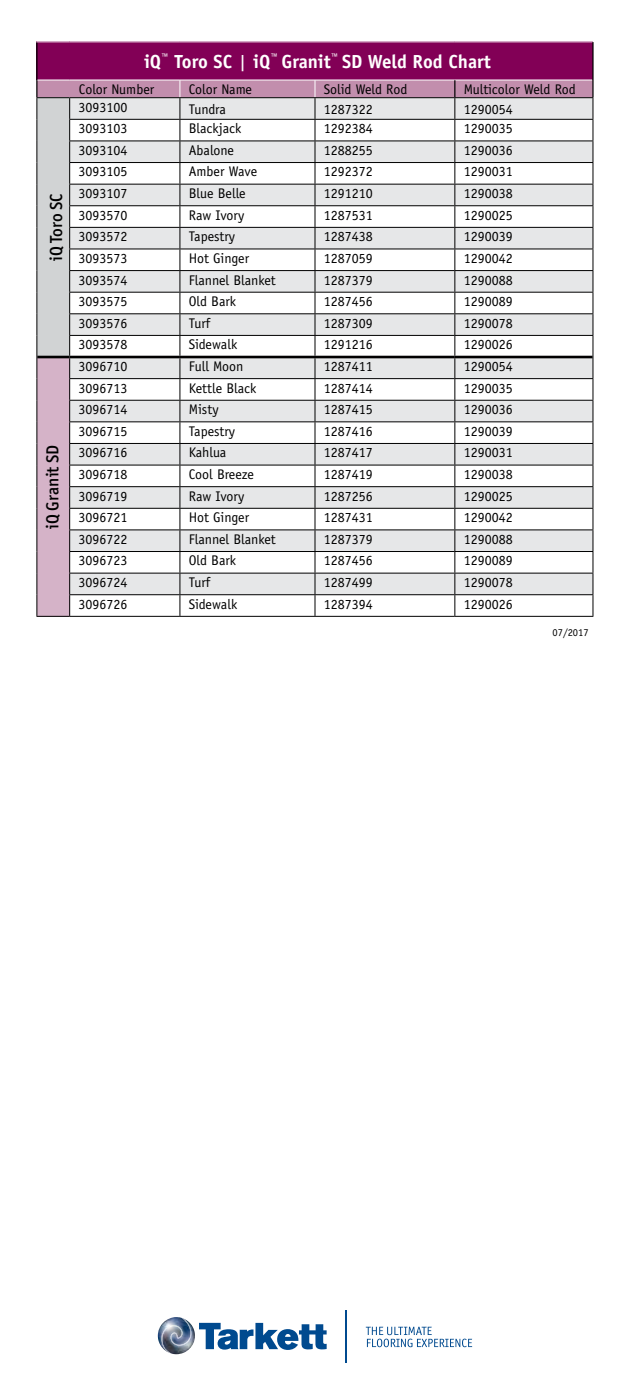
<style>
.page{position:relative;width:630px;height:1386px;background:#fff}
.page>*{position:absolute;margin:0;border:0;box-sizing:border-box;transform-origin:0 0}
.t1{font:700 18.9px "Officina Sans Std";color:#fff}
.t2{font:500 17.5px "Officina Sans ITC Std";color:#000}
.t3{font:14px "Officina Sans Std";color:#000}
.t4{font:10.5px "Officina Sans Std";color:#000}
.s1{font-family:"Officina San ITC";font-weight:400}
</style>
<div class="page">
<img style="left:158px;top:1317px;width:18px;height:29px">
<img style="left:161px;top:1318px;width:30px;height:36px">
<svg style="left:199px;top:1323px;width:128px;height:27px"></svg>
<hr style="left:346px;top:1310px;width:1px;height:52px;background:#004a8f">
<svg style="left:366px;top:1327px;width:106px;height:20px"></svg>
<div style="left:37px;top:42px;width:556px;height:38px;background:#820056"></div>
<hr style="left:36px;top:42px;width:1px;height:38px;background:#000">
<hr style="left:36px;top:42px;width:34px;height:1px;background:#fff">
<hr style="left:70px;top:42px;width:110px;height:1px;background:#fff">
<hr style="left:180px;top:42px;width:135px;height:1px;background:#fff">
<hr style="left:315px;top:42px;width:140px;height:1px;background:#fff">
<hr style="left:455px;top:42px;width:139px;height:1px;background:#fff">
<hr style="left:592px;top:42px;width:2px;height:38px;background:#000">
<svg style="left:36px;top:80px;width:558px;height:536px"></svg>
<hr style="left:37px;top:356px;width:33px;height:2px;background:#000">
<hr style="left:70px;top:616px;width:110px;height:1px;background:#000">
<hr style="left:180px;top:616px;width:135px;height:1px;background:#000">
<hr style="left:315px;top:616px;width:140px;height:1px;background:#000">
<hr style="left:455px;top:616px;width:138px;height:1px;background:#000">
<hr style="left:70px;top:356px;width:110px;height:2px;background:#000">
<hr style="left:180px;top:356px;width:135px;height:2px;background:#000">
<hr style="left:315px;top:356px;width:140px;height:2px;background:#000">
<hr style="left:455px;top:356px;width:138px;height:2px;background:#000">
<hr style="left:36px;top:616px;width:34px;height:1px;background:#000">
<p class="t2" style="left:46px;top:261px;width:69px;rotate:-90deg">iQ Toro SC</p>
<p class="t2" style="left:42px;top:529px;width:86px;rotate:-90deg">iQ Granit SD</p>
<h1 class="t1" style="left:144px;top:50px;width:348px">iQ<sup>™</sup> Toro SC <span class="s1">|</span> iQ<sup>™</sup> Granit<sup>™</sup> SD Weld Rod Chart</h1>
<p class="t3" style="left:79px;top:81px;width:77px">Color Number</p>
<p class="t3" style="left:189px;top:81px;width:65px">Color Name</p>
<p class="t3" style="left:324px;top:81px;width:85px">Solid Weld Rod</p>
<p class="t3" style="left:464px;top:81px;width:114px">Multicolor Weld Rod</p>
<p class="t3" style="left:79px;top:99px;width:51px">3093100</p>
<p class="t3" style="left:189px;top:101px;width:39px">Tundra</p>
<p class="t3" style="left:324px;top:101px;width:50px">1287322</p>
<p class="t3" style="left:464px;top:101px;width:50px">1290054</p>
<p class="t3" style="left:79px;top:120px;width:51px">3093103</p>
<p class="t3" style="left:189px;top:120px;width:54px">Blackjack</p>
<p class="t3" style="left:324px;top:120px;width:50px">1292384</p>
<p class="t3" style="left:464px;top:120px;width:50px">1290035</p>
<p class="t3" style="left:79px;top:142px;width:51px">3093104</p>
<p class="t3" style="left:189px;top:142px;width:47px">Abalone</p>
<p class="t3" style="left:324px;top:142px;width:50px">1288255</p>
<p class="t3" style="left:464px;top:142px;width:50px">1290036</p>
<p class="t3" style="left:79px;top:164px;width:51px">3093105</p>
<p class="t3" style="left:189px;top:164px;width:70px">Amber Wave</p>
<p class="t3" style="left:324px;top:164px;width:50px">1292372</p>
<p class="t3" style="left:464px;top:164px;width:50px">1290031</p>
<p class="t3" style="left:79px;top:185px;width:51px">3093107</p>
<p class="t3" style="left:189px;top:185px;width:59px">Blue Belle</p>
<p class="t3" style="left:324px;top:185px;width:50px">1291210</p>
<p class="t3" style="left:464px;top:185px;width:50px">1290038</p>
<p class="t3" style="left:79px;top:207px;width:51px">3093570</p>
<p class="t3" style="left:189px;top:207px;width:57px">Raw Ivory</p>
<p class="t3" style="left:324px;top:207px;width:50px">1287531</p>
<p class="t3" style="left:464px;top:207px;width:50px">1290025</p>
<p class="t3" style="left:79px;top:228px;width:51px">3093572</p>
<p class="t3" style="left:189px;top:228px;width:48px">Tapestry</p>
<p class="t3" style="left:324px;top:228px;width:50px">1287438</p>
<p class="t3" style="left:464px;top:228px;width:50px">1290039</p>
<p class="t3" style="left:79px;top:250px;width:51px">3093573</p>
<p class="t3" style="left:189px;top:250px;width:62px">Hot Ginger</p>
<p class="t3" style="left:324px;top:250px;width:50px">1287059</p>
<p class="t3" style="left:464px;top:250px;width:50px">1290042</p>
<p class="t3" style="left:79px;top:272px;width:51px">3093574</p>
<p class="t3" style="left:189px;top:272px;width:89px">Flannel Blanket</p>
<p class="t3" style="left:324px;top:272px;width:50px">1287379</p>
<p class="t3" style="left:464px;top:272px;width:50px">1290088</p>
<p class="t3" style="left:79px;top:293px;width:51px">3093575</p>
<p class="t3" style="left:189px;top:293px;width:49px">Old Bark</p>
<p class="t3" style="left:324px;top:293px;width:50px">1287456</p>
<p class="t3" style="left:464px;top:293px;width:50px">1290089</p>
<p class="t3" style="left:79px;top:315px;width:51px">3093576</p>
<p class="t3" style="left:189px;top:315px;width:23px">Turf</p>
<p class="t3" style="left:324px;top:315px;width:50px">1287309</p>
<p class="t3" style="left:464px;top:315px;width:50px">1290078</p>
<p class="t3" style="left:79px;top:336px;width:51px">3093578</p>
<p class="t3" style="left:189px;top:336px;width:50px">Sidewalk</p>
<p class="t3" style="left:324px;top:336px;width:50px">1291216</p>
<p class="t3" style="left:464px;top:336px;width:50px">1290026</p>
<p class="t3" style="left:79px;top:358px;width:51px">3096710</p>
<p class="t3" style="left:189px;top:358px;width:56px">Full Moon</p>
<p class="t3" style="left:324px;top:358px;width:50px">1287411</p>
<p class="t3" style="left:464px;top:358px;width:50px">1290054</p>
<p class="t3" style="left:79px;top:380px;width:51px">3096713</p>
<p class="t3" style="left:189px;top:380px;width:69px">Kettle Black</p>
<p class="t3" style="left:324px;top:380px;width:50px">1287414</p>
<p class="t3" style="left:464px;top:380px;width:50px">1290035</p>
<p class="t3" style="left:79px;top:401px;width:51px">3096714</p>
<p class="t3" style="left:189px;top:401px;width:31px">Misty</p>
<p class="t3" style="left:324px;top:401px;width:50px">1287415</p>
<p class="t3" style="left:464px;top:401px;width:50px">1290036</p>
<p class="t3" style="left:79px;top:423px;width:51px">3096715</p>
<p class="t3" style="left:189px;top:423px;width:48px">Tapestry</p>
<p class="t3" style="left:324px;top:423px;width:50px">1287416</p>
<p class="t3" style="left:464px;top:423px;width:50px">1290039</p>
<p class="t3" style="left:79px;top:444px;width:51px">3096716</p>
<p class="t3" style="left:189px;top:444px;width:39px">Kahlua</p>
<p class="t3" style="left:324px;top:444px;width:50px">1287417</p>
<p class="t3" style="left:464px;top:444px;width:50px">1290031</p>
<p class="t3" style="left:79px;top:466px;width:51px">3096718</p>
<p class="t3" style="left:189px;top:466px;width:67px">Cool Breeze</p>
<p class="t3" style="left:324px;top:466px;width:50px">1287419</p>
<p class="t3" style="left:464px;top:466px;width:50px">1290038</p>
<p class="t3" style="left:79px;top:488px;width:51px">3096719</p>
<p class="t3" style="left:189px;top:488px;width:57px">Raw Ivory</p>
<p class="t3" style="left:324px;top:488px;width:50px">1287256</p>
<p class="t3" style="left:464px;top:488px;width:50px">1290025</p>
<p class="t3" style="left:79px;top:509px;width:51px">3096721</p>
<p class="t3" style="left:189px;top:509px;width:62px">Hot Ginger</p>
<p class="t3" style="left:324px;top:509px;width:50px">1287431</p>
<p class="t3" style="left:464px;top:509px;width:50px">1290042</p>
<p class="t3" style="left:79px;top:531px;width:51px">3096722</p>
<p class="t3" style="left:189px;top:531px;width:89px">Flannel Blanket</p>
<p class="t3" style="left:324px;top:531px;width:50px">1287379</p>
<p class="t3" style="left:464px;top:531px;width:50px">1290088</p>
<p class="t3" style="left:79px;top:553px;width:51px">3096723</p>
<p class="t3" style="left:189px;top:553px;width:49px">Old Bark</p>
<p class="t3" style="left:324px;top:553px;width:50px">1287456</p>
<p class="t3" style="left:464px;top:553px;width:50px">1290089</p>
<p class="t3" style="left:79px;top:574px;width:51px">3096724</p>
<p class="t3" style="left:189px;top:574px;width:23px">Turf</p>
<p class="t3" style="left:324px;top:574px;width:50px">1287499</p>
<p class="t3" style="left:464px;top:574px;width:50px">1290078</p>
<p class="t3" style="left:79px;top:596px;width:51px">3096726</p>
<p class="t3" style="left:189px;top:596px;width:50px">Sidewalk</p>
<p class="t3" style="left:324px;top:596px;width:50px">1287394</p>
<p class="t3" style="left:464px;top:596px;width:50px">1290026</p>
<p class="t4" style="left:553px;top:627px;width:38px">07/2017</p>
</div>
